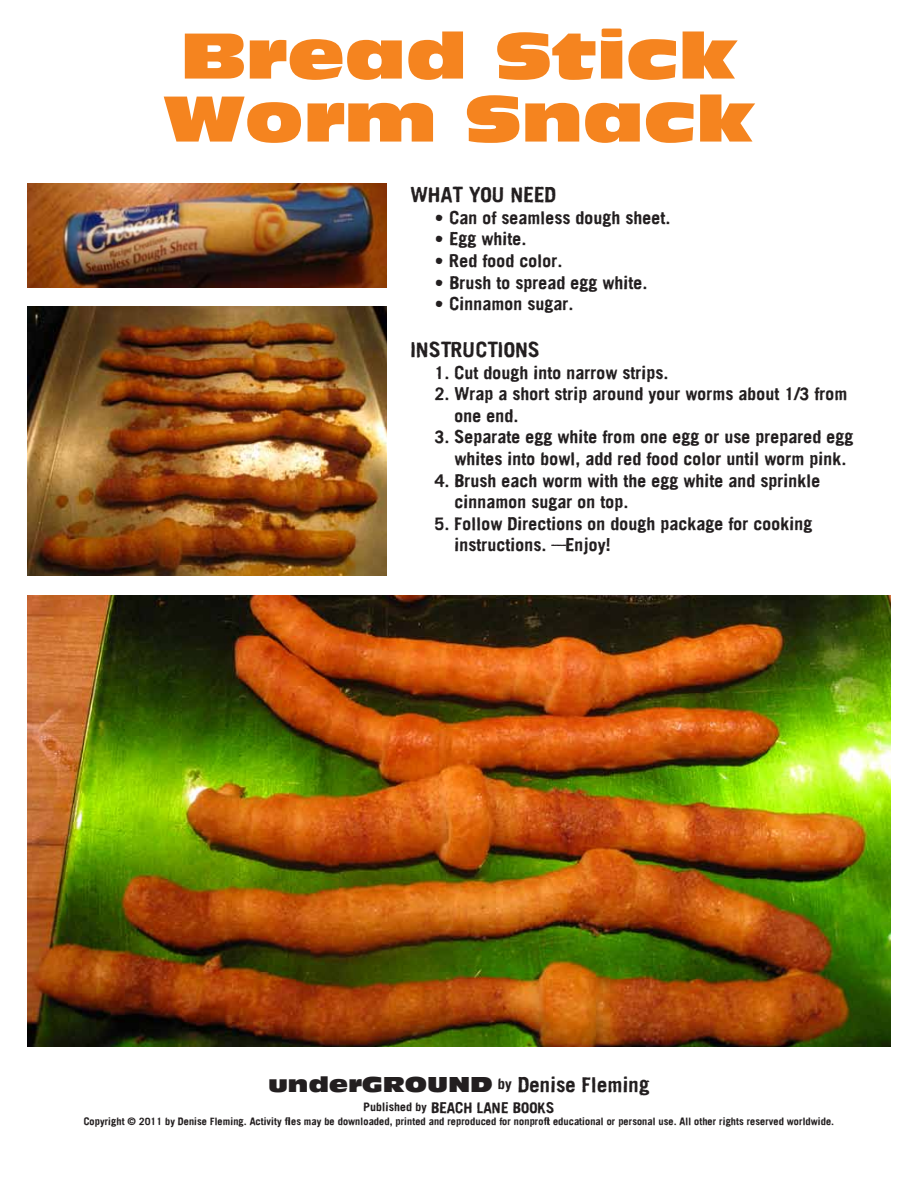
<style>
.page{position:relative;width:918px;height:1188px;background:#fff}
.page>*{position:absolute;margin:0;border:0;box-sizing:border-box;transform-origin:0 0}
.t1{font:63px/63px "Antique Olive Nord";color:#f5841f}
.t2{font:21px "Recreant Dirty";color:#231f20}
.t3{font:18px/21.6px "Recreant Dirty";color:#231f20}
.t4{font:15px "Recreant Dirty";color:#231f20}
.t5{font:10.5px "Recreant Dirty";color:#231f20}
.s1{font-family:"Antique Olive Nord"}
.s2{font-size:15px}
.s3{font-size:12px}
</style>
<div class="page">
<img style="left:27px;top:183px;width:360px;height:105px">
<img style="left:27px;top:306px;width:360px;height:270px">
<img style="left:27px;top:596px;width:864px;height:450px">
<h1 class="t1" style="left:164px;top:23px;width:592px">Bread Stick<br>Worm Snack</h1>
<p class="t2" style="left:410px;top:182px;width:147px">WHAT YOU NEED</p>
<p class="t3" style="left:434px;top:207px;width:238px">• Can of seamless dough sheet.</p>
<p class="t3" style="left:434px;top:228px;width:94px">• Egg white.</p>
<p class="t3" style="left:434px;top:250px;width:130px">• Red food color.</p>
<p class="t3" style="left:434px;top:271px;width:215px">• Brush to spread egg white.</p>
<p class="t3" style="left:434px;top:293px;width:141px">• Cinnamon sugar.</p>
<p class="t2" style="left:410px;top:337px;width:131px">INSTRUCTIONS</p>
<p class="t3" style="left:434px;top:361px;width:236px">1. Cut dough into narrow strips.</p>
<p class="t3" style="left:454px;top:383px;width:394px;text-indent:-20px">2. Wrap a short strip around your worms about 1/3 from one end.</p>
<p class="t3" style="left:454px;top:426px;width:401px;text-indent:-20px">3. Separate egg white from one egg or use prepared egg whites into bowl, add red food color until worm pink.</p>
<p class="t3" style="left:454px;top:469px;width:368px;text-indent:-20px">4. Brush each worm with the egg white and sprinkle cinnamon sugar on top.</p>
<p class="t3" style="left:454px;top:513px;width:360px;text-indent:-20px">5. Follow Directions on dough package for cooking instructions. — Enjoy!</p>
<p class="t2" style="left:268px;top:1071px;width:383px"><span class="s1">underGROUND</span> <span class="s2">by</span> Denise Fleming</p>
<p class="t4" style="left:364px;top:1098px;width:192px"><span class="s3">Published by</span> BEACH LANE BOOKS</p>
<p class="t5" style="left:84px;top:1115px;width:752px">Copyright © 2011 by Denise Fleming. Activity files may be downloaded, printed and reproduced for nonprofit educational or personal use. All other rights reserved worldwide.</p>
</div>
